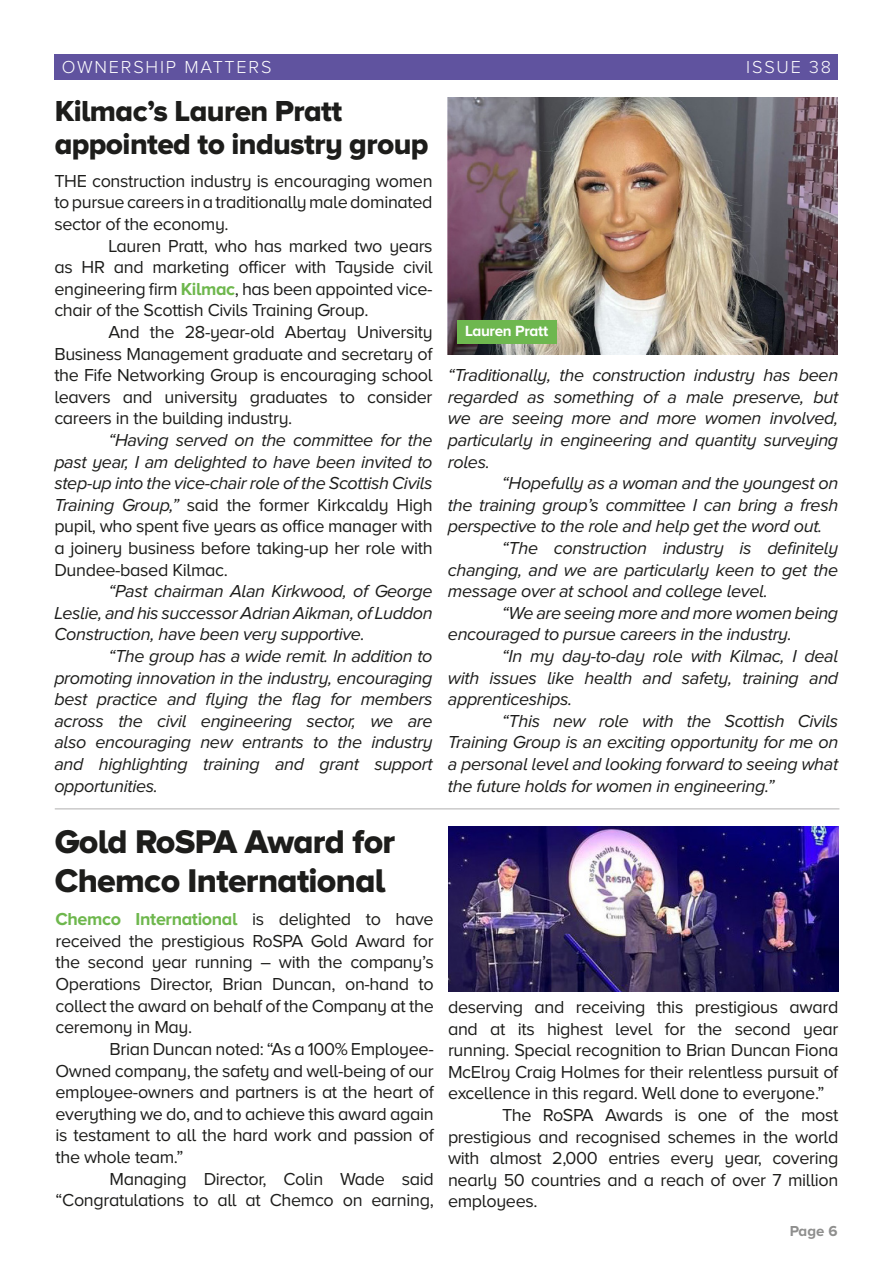
<style>
.page{position:relative;width:893px;height:1263px;background:#fff}
.page>*{position:absolute;margin:0;border:0;box-sizing:border-box;transform-origin:0 0}
.t1{font:34.05px/39px "Proxima Nova A Extrabld";letter-spacing:-.02em;color:#1d1d1b}
.t2{font:30px/33px "Proxima Nova A Extrabld";letter-spacing:-.02em;color:#1d1d1b}
.t3{font:italic 18px/21.6px "Proxima Nova A";letter-spacing:-.02em;color:#1d1d1b;text-align:justify}
.t4{font:18px/21.6px "Proxima Nova A";letter-spacing:-.02em;color:#1d1d1b;text-align:justify}
.t5{font:300 18px "Proxima Nova A";letter-spacing:.1em;color:#fff}
.t6{font:700 15.3px "Proxima Nova A";letter-spacing:-.02em;color:#fff}
.t7{font:700 15px "Proxima Nova A";color:#1d1d1b}
.s1{font-weight:700;color:#6eb74d}
.s2{font-style:normal}
</style>
<div class="page">
<div style="left:54px;top:54px;width:783px;height:26px;background:#60539f"></div>
<img style="left:448px;top:826px;width:390px;height:165px">
<img style="left:448px;top:97px;width:389px;height:258px">
<hr style="left:55px;top:808px;width:784px;height:1px;background:#cbcaca">
<div style="left:457px;top:320px;width:100px;height:24px;background:#6eb74f"></div>
<p class="t5" style="left:62px;top:57px;width:211px">OWNERSHIP MATTERS</p>
<p class="t5" style="left:746px;top:57px;width:86px">ISSUE 38</p>
<p class="t2" style="left:55px;top:94px;width:375px">Kilmac’s Lauren Pratt appointed to industry group</p>
<p class="t4" style="left:54px;top:170px;width:380px">THE construction industry is encouraging women to pursue careers in a traditionally male dominated sector of the economy.</p>
<p class="t4" style="left:54px;top:234px;width:380px;text-indent:54px">Lauren Pratt, who has marked two years as HR and marketing officer with Tayside civil engineering firm <span class="s1">Kilmac</span>, has been appointed vice&shy;chair of the Scottish Civils Training Group.</p>
<p class="t4" style="left:54px;top:321px;width:380px;text-indent:54px">And the 28-year-old Abertay University Business Management graduate and secretary of the Fife Networking Group is encouraging school leavers and university graduates to consider careers in the building industry.</p>
<p class="t3" style="left:54px;top:429px;width:380px;text-indent:54px">“Having served on the committee for the past year, I am delighted to have been invited to step-up into the vice-chair role of the Scottish Civils Training Group,” <span class="s2">said the former Kirkcaldy High pupil, who spent five years as office manager with a joinery business before taking-up her role with Dundee-based Kilmac.</span></p>
<p class="t3" style="left:54px;top:580px;width:380px;text-indent:54px">“Past chairman Alan Kirkwood, of George Leslie, and his successor Adrian Aikman, of Luddon Construction, have been very supportive.</p>
<p class="t3" style="left:54px;top:645px;width:380px;text-indent:54px">“The group has a wide remit. In addition to promoting innovation in the industry, encouraging best practice and flying the flag for members across the civil engineering sector, we are also encouraging new entrants to the industry and highlighting training and grant support opportunities.</p>
<p class="t1" style="left:55px;top:821px;width:342px">Gold RoSPA Award for<br>Chemco International</p>
<p class="t4" style="left:56px;top:908px;width:380px"><span class="s1">Chemco International</span> is delighted to have received the prestigious RoSPA Gold Award for the second year running – with the company’s Operations Director, Brian Duncan, on-hand to collect the award on behalf of the Company at the ceremony in May.</p>
<p class="t4" style="left:56px;top:1038px;width:380px;text-indent:54px">Brian Duncan noted: “As a 100% Employee-Owned company, the safety and well-being of our employee-owners and partners is at the heart of everything we do, and to achieve this award again is testament to all the hard work and passion of the whole team.”</p>
<p class="t4" style="left:56px;top:1167px;width:380px;text-align:right">Managing Director, Colin Wade said “Congratulations to all at Chemco on earning,</p>
<p class="t6" style="left:465px;top:323px;width:85px">Lauren Pratt</p>
<p class="t3" style="left:448px;top:364px;width:392px">“Traditionally, the construction industry has been regarded as something of a male preserve, but we are seeing more and more women involved, particularly in engineering and quantity surveying roles.</p>
<p class="t3" style="left:448px;top:472px;width:392px;text-indent:54px">“Hopefully as a woman and the youngest on the training group’s committee I can bring a fresh perspective to the role and help get the word out.</p>
<p class="t3" style="left:448px;top:537px;width:392px;text-indent:54px">“The construction industry is definitely changing, and we are particularly keen to get the message over at school and college level.</p>
<p class="t3" style="left:448px;top:602px;width:392px;text-indent:54px">“We are seeing more and more women being encouraged to pursue careers in the industry.</p>
<p class="t3" style="left:448px;top:645px;width:392px;text-indent:54px">“In my day-to-day role with Kilmac, I deal with issues like health and safety, training and apprenticeships.</p>
<p class="t3" style="left:448px;top:710px;width:392px;text-indent:54px">“This new role with the Scottish Civils Training Group is an exciting opportunity for me on a personal level and looking forward to seeing what the future holds for women in engineering.”</p>
<p class="t4" style="left:448px;top:996px;width:392px">deserving and receiving this prestigious award and at its highest level for the second year running. Special recognition to Brian Duncan Fiona McElroy Craig Holmes for their relentless pursuit of excellence in this regard. Well done to everyone.”</p>
<p class="t4" style="left:448px;top:1104px;width:392px;text-indent:54px">The RoSPA Awards is one of the most prestigious and recognised schemes in the world with almost 2,000 entries every year, covering nearly 50 countries and a reach of over 7 million employees.</p>
<p class="t7" style="left:789px;top:1222px;width:49px">Page 6</p>
</div>
